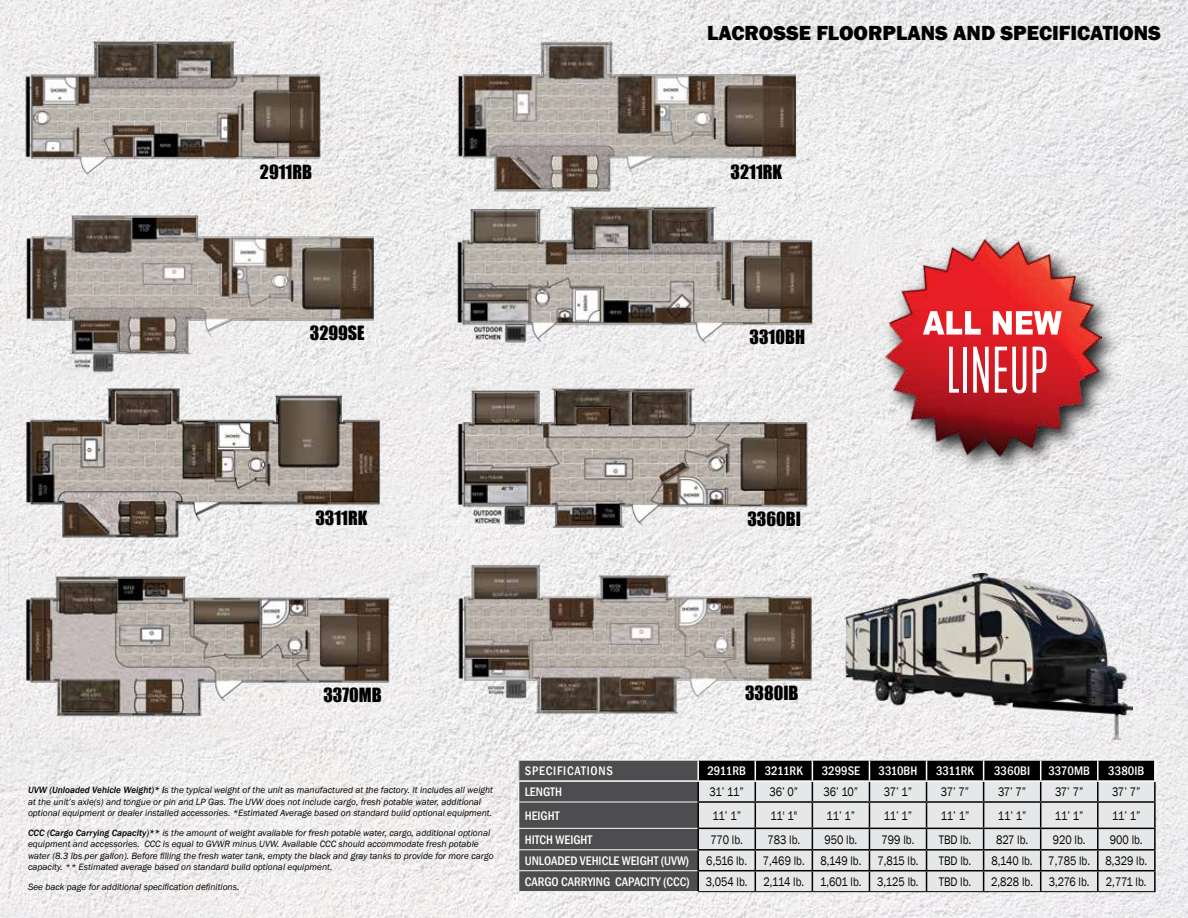
<style>
.page{position:relative;width:1188px;height:918px;background:#fff}
.page>*{position:absolute;margin:0;border:0;box-sizing:border-box;transform-origin:0 0}
.t1{font:60px "Trump Gothic Pro";letter-spacing:.025em;color:#fff}
.t2{font:800 21px "Franklin Gothic";color:#000}
.t3{font:18px "Impact";color:#000}
.t4{font:12.75px "Franklin Gothic";color:#000;scale:.85 1}
.t5{font:500 condensed 12.75px "Franklin Gothic";color:#fff}
.t6{font:500 condensed 12.75px "Franklin Gothic";letter-spacing:.06em;color:#fff}
.t7{font:italic 9.3px/11.2px "Franklin Gothic";color:#000}
.s1{font-weight:500}
.s2{font-weight:400;font-stretch:normal;color:#000}
</style>
<div class="page">
<img style="left:0;top:0;width:1188px;height:918px">
<svg style="left:518px;top:760px;width:638px;height:131px;background:#9a9b9c"></svg>
<hr style="left:518px;top:891px;width:180px;height:1px;background:#fff">
<hr style="left:698px;top:760px;width:57px;height:1px;background:#fff">
<hr style="left:755px;top:760px;width:57px;height:1px;background:#fff">
<hr style="left:812px;top:760px;width:57px;height:1px;background:#fff">
<hr style="left:869px;top:760px;width:58px;height:1px;background:#fff">
<hr style="left:927px;top:760px;width:57px;height:1px;background:#fff">
<hr style="left:984px;top:760px;width:57px;height:1px;background:#fff">
<hr style="left:1041px;top:760px;width:57px;height:1px;background:#fff">
<hr style="left:1098px;top:760px;width:58px;height:1px;background:#fff">
<hr style="left:698px;top:891px;width:57px;height:1px;background:#000">
<hr style="left:755px;top:891px;width:57px;height:1px;background:#000">
<hr style="left:812px;top:891px;width:57px;height:1px;background:#000">
<hr style="left:869px;top:891px;width:58px;height:1px;background:#000">
<hr style="left:927px;top:891px;width:57px;height:1px;background:#000">
<hr style="left:984px;top:891px;width:57px;height:1px;background:#000">
<hr style="left:1041px;top:891px;width:57px;height:1px;background:#000">
<hr style="left:1098px;top:891px;width:58px;height:1px;background:#000">
<img style="left:17px;top:34px;width:313px;height:148px">
<img style="left:449px;top:34px;width:360px;height:163px">
<img style="left:18px;top:208px;width:370px;height:162px">
<img style="left:449px;top:197px;width:372px;height:150px">
<img style="left:7px;top:370px;width:391px;height:182px">
<img style="left:451px;top:380px;width:364px;height:153px">
<img style="left:9px;top:556px;width:392px;height:179px">
<img style="left:449px;top:559px;width:380px;height:162px">
<div style="left:879px;top:234px;width:243px;height:243px;background:#000;opacity:.87"></div>
<img style="left:885px;top:240px;width:217px;height:217px">
<svg style="left:923px;top:311px;width:139px;height:24px"></svg>
<img style="left:844px;top:573px;width:289px;height:167px">
<h2 class="t2" style="left:707px;top:20px;width:455px">LACROSSE FLOORPLANS AND SPECIFICATIONS</h2>
<h3 class="t3" style="left:260px;top:158px;width:54px">2911RB</h3>
<h3 class="t3" style="left:731px;top:158px;width:53px">3211RK</h3>
<h3 class="t3" style="left:310px;top:319px;width:56px">3299SE</h3>
<h3 class="t3" style="left:750px;top:323px;width:57px">3310BH</h3>
<h3 class="t3" style="left:315px;top:504px;width:54px">3311RK</h3>
<h3 class="t3" style="left:747px;top:505px;width:55px">3360BI</h3>
<h3 class="t3" style="left:323px;top:681px;width:60px">3370MB</h3>
<h3 class="t3" style="left:745px;top:679px;width:55px">3380IB</h3>
<h1 class="t1" style="left:947px;top:336px;width:102px">LINEUP</h1>
<p class="t7" style="left:28px;top:785px;width:467px"><span class="s1">UVW (Unloaded Vehicle Weight)* i</span>s the typical weight of the unit as manufactured at the factory. It includes all weight at the unit’s axle(s) and tongue or pin and LP Gas. The UVW does not include cargo, fresh potable water, additional optional equipment or dealer installed accessories. *Estimated Average based on standard build optional equipment.</p>
<p class="t7" style="left:28px;top:828px;width:467px"><span class="s1">CCC (Cargo Carrying Capacity)**</span> is the amount of weight available for fresh potable water, cargo, additional optional equipment and accessories. CCC is equal to GVWR minus UVW. Available CCC should accommodate fresh potable water (8.3 lbs per gallon). Before filling the fresh water tank, empty the black and gray tanks to provide for more cargo capacity. ** Estimated average based on standard build optional equipment.</p>
<p class="t7" style="left:28px;top:882px;width:213px">See back page for additional specification definitions.</p>
<h3 class="t6" style="left:525px;top:762px;width:90px">SPECIFICATIONS</h3>
<h3 class="t5" style="left:707px;top:762px;width:40px">2911RB</h3>
<h3 class="t5" style="left:765px;top:762px;width:40px">3211RK</h3>
<h3 class="t5" style="left:822px;top:762px;width:40px">3299SE</h3>
<h3 class="t5" style="left:879px;top:762px;width:40px">3310BH</h3>
<h3 class="t5" style="left:936px;top:762px;width:40px">3311RK</h3>
<h3 class="t5" style="left:994px;top:762px;width:38px">3360BI</h3>
<h3 class="t5" style="left:1048px;top:762px;width:43px">3370MB</h3>
<h3 class="t5" style="left:1108px;top:762px;width:38px">3380IB</h3>
<h3 class="t5" style="left:525px;top:783px;width:39px">LENGTH</h3>
<h3 class="t4" style="left:710px;top:784px;width:42px">31’ 11”</h3>
<h3 class="t4" style="left:769px;top:784px;width:35px">36’ 0”</h3>
<h3 class="t4" style="left:824px;top:784px;width:42px">36’ 10”</h3>
<h3 class="t4" style="left:884px;top:784px;width:35px">37’ 1”</h3>
<h3 class="t4" style="left:941px;top:784px;width:35px">37’ 7”</h3>
<h3 class="t4" style="left:998px;top:784px;width:35px">37’ 7”</h3>
<h3 class="t4" style="left:1055px;top:784px;width:35px">37’ 7”</h3>
<h3 class="t4" style="left:1112px;top:784px;width:35px">37’ 7”</h3>
<h3 class="t5" style="left:525px;top:807px;width:36px">HEIGHT</h3>
<h3 class="t4" style="left:712px;top:807px;width:35px">11’ 1”</h3>
<h3 class="t4" style="left:770px;top:807px;width:33px">11' 1"</h3>
<h3 class="t4" style="left:827px;top:807px;width:35px">11’ 1”</h3>
<h3 class="t4" style="left:884px;top:807px;width:35px">11’ 1”</h3>
<h3 class="t4" style="left:941px;top:807px;width:35px">11’ 1”</h3>
<h3 class="t4" style="left:998px;top:807px;width:35px">11’ 1”</h3>
<h3 class="t4" style="left:1055px;top:807px;width:35px">11’ 1”</h3>
<h3 class="t4" style="left:1112px;top:807px;width:35px">11’ 1”</h3>
<h3 class="t5" style="left:525px;top:831px;width:69px">HITCH WEIGHT</h3>
<h3 class="t4" style="left:711px;top:831px;width:40px">770 lb.</h3>
<h3 class="t4" style="left:767px;top:831px;width:40px">783 lb.</h3>
<h3 class="t4" style="left:825px;top:831px;width:40px">950 lb.</h3>
<h3 class="t4" style="left:882px;top:831px;width:40px">799 lb.</h3>
<h3 class="t4" style="left:939px;top:831px;width:40px">TBD lb.</h3>
<h3 class="t4" style="left:996px;top:831px;width:40px">827 lb.</h3>
<h3 class="t4" style="left:1053px;top:831px;width:40px">920 lb.</h3>
<h3 class="t4" style="left:1110px;top:831px;width:40px">900 lb.</h3>
<h3 class="t5" style="left:525px;top:852px;width:166px">UNLOADED VEHICLE WEIGHT (UVW)</h3>
<h3 class="t4" style="left:706px;top:853px;width:251px">6,516 lb. 7,469 lb. 8,149 lb. 7,815 lb.</h3>
<h3 class="t4" style="left:939px;top:853px;width:40px">TBD lb.</h3>
<h3 class="t4" style="left:992px;top:853px;width:185px">8,140 lb. 7,785 lb. 8,329 lb.</h3>
<h3 class="t5" style="left:525px;top:873px;width:281px">CARGO CARRYING CAPACITY (CCC) <span class="s2">3,054 lb. 2,114 lb.</span></h3>
<h3 class="t4" style="left:820px;top:873px;width:117px">1,601 lb. 3,125 lb.</h3>
<h3 class="t4" style="left:939px;top:873px;width:40px">TBD lb.</h3>
<h3 class="t4" style="left:991px;top:873px;width:117px">2,828 lb. 3,276 lb.</h3>
<h3 class="t4" style="left:1106px;top:873px;width:49px">2,771 lb.</h3>
</div>
